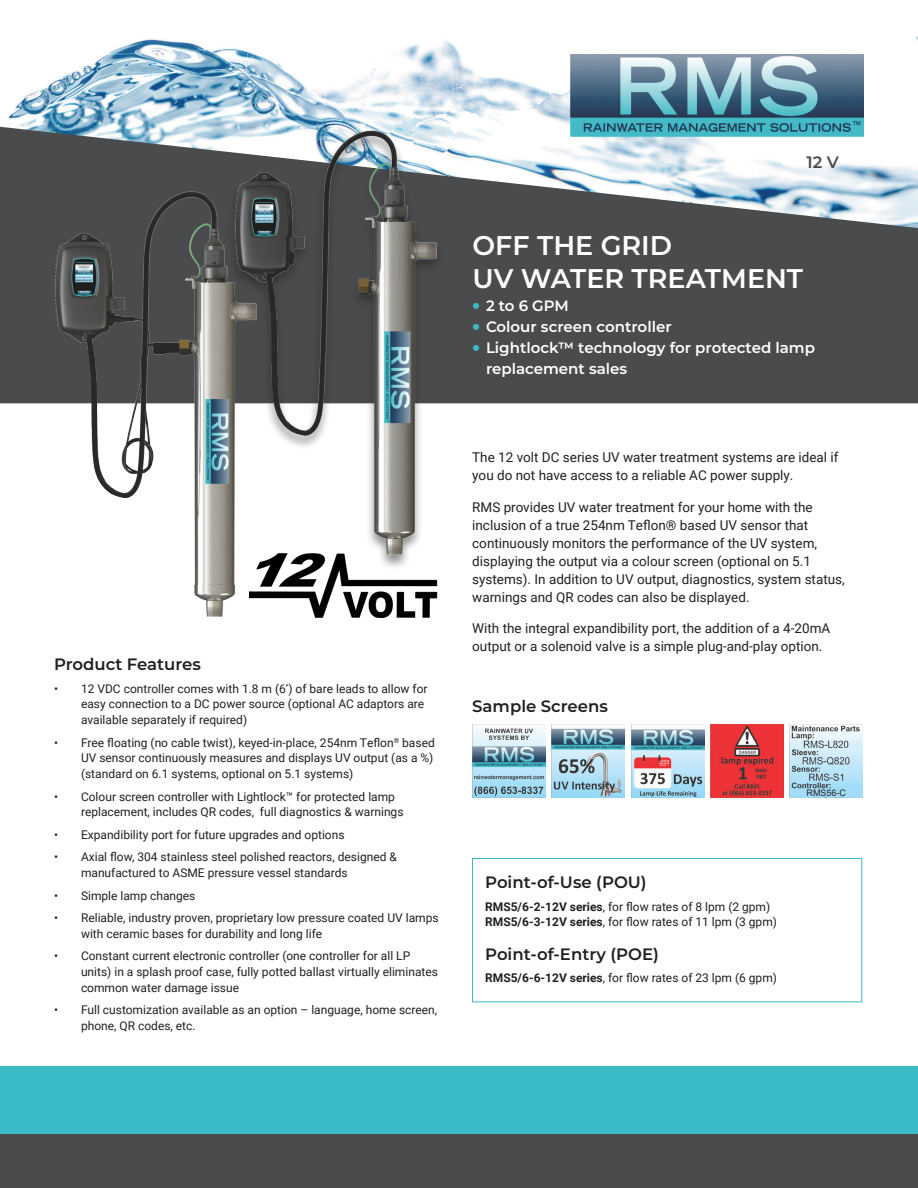
<style>
.page{position:relative;width:918px;height:1188px;background:#fff}
.page>*{position:absolute;margin:0;border:0;box-sizing:border-box;transform-origin:0 0}
.Luminor_-_title{font:100 27px/33px "Montserrat";color:#fff}
.Luminor_-_title-2{font:100 16.5px "Montserrat";color:#231f20}
.Luminor_-_title-3{font:600 16.5px "Montserrat";color:#231f20}
.Luminor_-_title-4{font:100 16.5px "Montserrat";color:#4b4c4d}
.t1{font:100 15px/21px "Montserrat";color:#fff}
.Luminor_-_paragraph{font:13.5px/18px "Roboto";color:#231f20}
.Luminor_-_title-5{font:12px/15.8px "Roboto";color:#231f20}
.t2{font:9px "Arial";color:#231f20}
.s1{font-size:18px;color:#3bbbc7}
.s2{font-weight:700}
</style>
<div class="page">
<img style="left:0;top:36px;width:918px;height:91px">
<svg style="left:0;top:127px;width:918px;height:276px;fill:#4a4b4d"></svg>
<div style="left:0;top:1066px;width:918px;height:69px;background:#3bbbc7"></div>
<div style="left:0;top:1135px;width:918px;height:53px;background:#4a4b4d"></div>
<div style="left:472px;top:858px;width:390px;height:144px;border:1px solid #3bbbc7"></div>
<div style="left:226px;top:129px;width:219px;height:441px;background:#231f20;opacity:.5"></div>
<img style="left:234px;top:127px;width:202px;height:427px">
<img style="left:257px;top:554px;width:182px;height:64px">
<img style="left:54px;top:189px;width:203px;height:428px">
<img style="left:571px;top:54px;width:293px;height:82px">
<img style="left:631px;top:725px;width:73px;height:73px">
<img style="left:472px;top:725px;width:74px;height:73px">
<img style="left:711px;top:725px;width:73px;height:73px">
<img style="left:552px;top:728px;width:72px;height:70px">
<img style="left:790px;top:725px;width:73px;height:72px">
<div style="left:790px;top:789px;width:72px;height:8px;background:#a3dcf8"></div>
<p class="Luminor_-_title-2" style="left:54px;top:653px;width:149px">Product Features</p>
<p class="Luminor_-_title-5" style="left:81px;top:680px;width:348px;text-indent:-27px">• 12 VDC controller comes with 1.8 m (6’) of bare leads to allow for easy connection to a DC power source (optional AC adaptors are available separately if required)</p>
<p class="Luminor_-_title-5" style="left:81px;top:734px;width:355px;text-align:justify;text-indent:-27px">• Free floating (no cable twist), keyed-in-place, 254nm Teflon<sup>®</sup> based UV sensor continuously measures and displays UV output (as a %) (standard on 6.1 systems, optional on 5.1 systems)</p>
<p class="Luminor_-_title-5" style="left:81px;top:788px;width:324px;text-indent:-27px">• Colour screen controller with Lightlock™ for protected lamp replacement, includes QR codes, full diagnostics &amp; warnings</p>
<p class="Luminor_-_title-5" style="left:54px;top:826px;width:292px">• Expandibility port for future upgrades and options</p>
<p class="Luminor_-_title-5" style="left:81px;top:849px;width:317px;text-indent:-27px">• Axial flow, 304 stainless steel polished reactors, designed &amp; manufactured to ASME pressure vessel standards</p>
<p class="Luminor_-_title-5" style="left:54px;top:887px;width:143px">• Simple lamp changes</p>
<p class="Luminor_-_title-5" style="left:81px;top:910px;width:359px;text-indent:-27px">• Reliable, industry proven, proprietary low pressure coated UV lamps with ceramic bases for durability and long life</p>
<p class="Luminor_-_title-5" style="left:81px;top:948px;width:359px;text-indent:-27px">• Constant current electronic controller (one controller for all LP units) in a splash proof case, fully potted ballast virtually eliminates common water damage issue</p>
<p class="Luminor_-_title-5" style="left:81px;top:1002px;width:358px;text-indent:-27px">• Full customization available as an option – language, home screen, phone, QR codes, etc.</p>
<p class="Luminor_-_title-4" style="left:806px;top:151px;width:34px">12 V</p>
<p class="Luminor_-_title" style="left:472px;top:228px;width:332px">OFF THE GRID<br>UV WATER TREATMENT</p>
<p class="t1" style="left:472px;top:295px;width:98px"><span class="s1">•</span> 2 to 6 GPM</p>
<p class="t1" style="left:472px;top:316px;width:201px"><span class="s1">•</span> Colour screen controller</p>
<p class="t1" style="left:486px;top:337px;width:331px;text-indent:-14px"><span class="s1">•</span> Lightlock™ technology for protected lamp replacement sales</p>
<p class="Luminor_-_paragraph" style="left:472px;top:448px;width:368px">The 12 volt DC series UV water treatment systems are ideal if you do not have access to a reliable AC power supply.</p>
<p class="Luminor_-_paragraph" style="left:472px;top:497px;width:374px">RMS provides UV water treatment for your home with the inclusion of a true 254nm Teflon® based UV sensor that continuously monitors the performance of the UV system, displaying the output via a colour screen (optional on 5.1 systems). In addition to UV output, diagnostics, system status, warnings and QR codes can also be displayed.</p>
<p class="Luminor_-_paragraph" style="left:472px;top:619px;width:360px">With the integral expandibility port, the addition of a 4-20mA output or a solenoid valve is a simple plug-and-play option.</p>
<p class="Luminor_-_title-3" style="left:472px;top:694px;width:137px">Sample Screens</p>
<p class="t2" style="left:807px;top:787px;width:41px">RMS56-C</p>
<p class="Luminor_-_title-2" style="left:485px;top:871px;width:163px">Point-of-Use (POU)</p>
<p class="Luminor_-_title-5" style="left:485px;top:898px;width:293px"><span class="s2">RMS5/6-2-12V series</span>, for flow rates of 8 lpm (2 gpm)<br><span class="s2">RMS5/6-3-12V series</span>, for flow rates of 11 lpm (3 gpm)</p>
<p class="Luminor_-_title-2" style="left:485px;top:943px;width:175px">Point-of-Entry (POE)</p>
<p class="Luminor_-_title-5" style="left:485px;top:970px;width:293px"><span class="s2">RMS5/6-6-12V series</span>, for flow rates of 23 lpm (6 gpm)</p>
</div>
